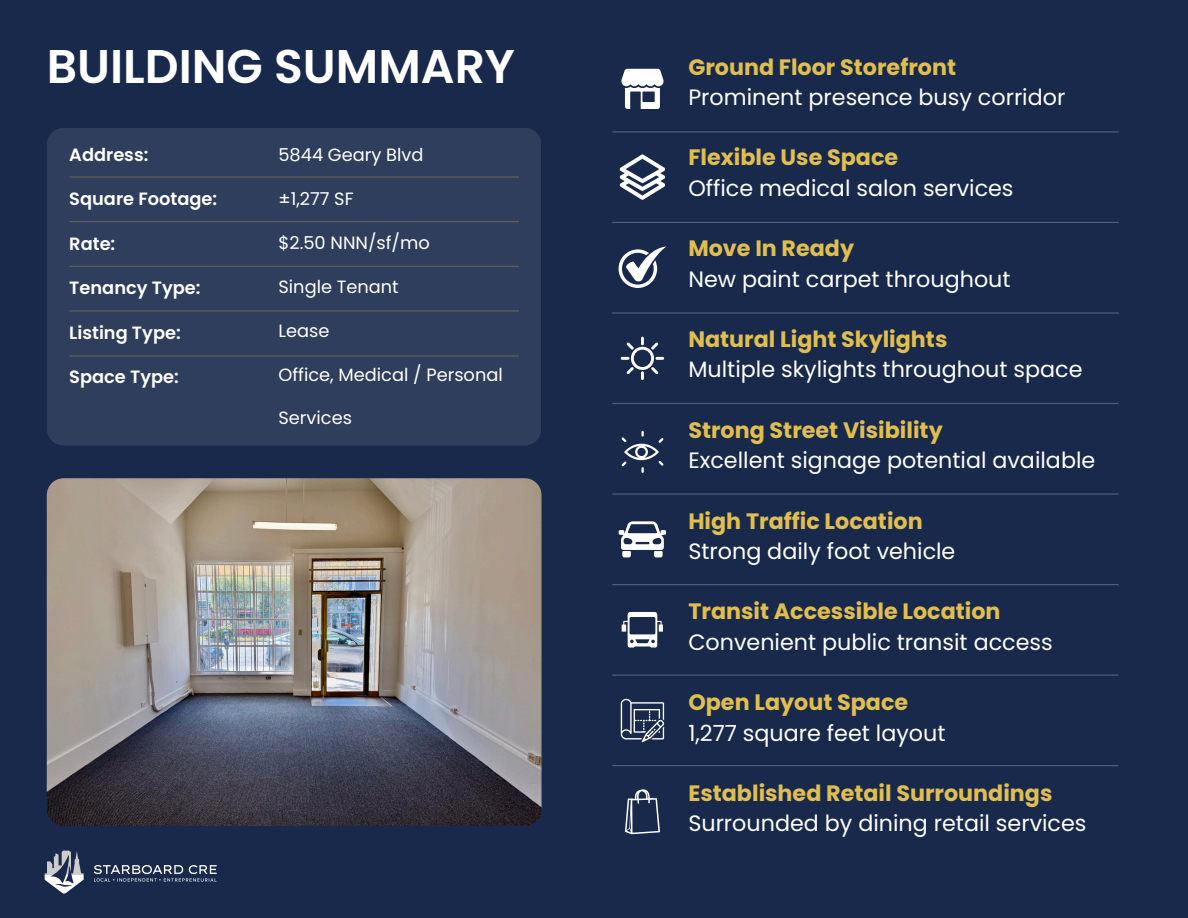
<style>
.page{position:relative;width:1188px;height:918px;background:#18294c}
.page>*{position:absolute;margin:0;border:0;box-sizing:border-box;transform-origin:0 0}
.t1{font:600 47.25px "Poppins";color:#fff}
.t2{font:22.2px "Poppins";color:#fff}
.t3{font:700 22.2px "Poppins";color:#e0be4f}
.t4{font:17.85px "Poppins";color:#fff}
.t5{font:600 17.85px "Poppins";color:#fff}
</style>
<div class="page">
<svg style="left:45px;top:851px;width:39px;height:43px"></svg>
<svg style="left:94px;top:865px;width:123px;height:17px"></svg>
<div style="left:47px;top:128px;width:494px;height:318px;background:#2f3e5c"></div>
<hr style="left:69px;top:176px;width:450px;height:2px;background:#e0be4f">
<hr style="left:69px;top:221px;width:450px;height:1px;background:#e0be4f">
<hr style="left:69px;top:266px;width:450px;height:1px;background:#e0be4f">
<hr style="left:69px;top:310px;width:450px;height:2px;background:#e0be4f">
<hr style="left:69px;top:355px;width:450px;height:2px;background:#e0be4f">
<hr style="left:612px;top:131px;width:507px;height:2px;background:#fff">
<hr style="left:612px;top:222px;width:507px;height:1px;background:#fff">
<hr style="left:612px;top:312px;width:507px;height:2px;background:#fff">
<hr style="left:612px;top:403px;width:507px;height:1px;background:#fff">
<hr style="left:612px;top:493px;width:507px;height:2px;background:#fff">
<hr style="left:612px;top:584px;width:507px;height:1px;background:#fff">
<hr style="left:612px;top:675px;width:507px;height:1px;background:#fff">
<hr style="left:612px;top:765px;width:507px;height:1px;background:#fff">
<svg style="left:622px;top:431px;width:41px;height:42px"></svg>
<svg style="left:622px;top:612px;width:41px;height:35px"></svg>
<svg style="left:621px;top:69px;width:42px;height:40px"></svg>
<svg style="left:620px;top:154px;width:45px;height:45px"></svg>
<svg style="left:619px;top:247px;width:47px;height:41px"></svg>
<svg style="left:621px;top:337px;width:43px;height:43px"></svg>
<svg style="left:619px;top:521px;width:47px;height:36px"></svg>
<svg style="left:621px;top:699px;width:43px;height:43px"></svg>
<svg style="left:625px;top:789px;width:35px;height:45px"></svg>
<img style="left:47px;top:478px;width:495px;height:348px;border-radius:17px">
<h1 class="t1" style="left:47px;top:34px;width:470px">BUILDING SUMMARY</h1>
<p class="t5" style="left:69px;top:142px;width:81px">Address:</p>
<p class="t5" style="left:69px;top:187px;width:149px">Square Footage:</p>
<p class="t5" style="left:69px;top:231px;width:48px">Rate:</p>
<p class="t5" style="left:69px;top:276px;width:133px">Tenancy Type:</p>
<p class="t5" style="left:69px;top:320px;width:113px">Listing Type:</p>
<p class="t5" style="left:69px;top:364px;width:111px">Space Type:</p>
<p class="t4" style="left:278px;top:142px;width:146px">5844 Geary Blvd</p>
<p class="t4" style="left:278px;top:186px;width:77px">±1,277 SF</p>
<p class="t4" style="left:278px;top:230px;width:153px">$2.50 NNN/sf/mo</p>
<p class="t4" style="left:278px;top:274px;width:122px">Single Tenant</p>
<p class="t4" style="left:278px;top:318px;width:53px">Lease</p>
<p class="t4" style="left:278px;top:362px;width:226px">Office, Medical / Personal</p>
<p class="t4" style="left:278px;top:406px;width:75px">Services</p>
<p class="t3" style="left:688px;top:51px;width:269px">Ground Floor Storefront</p>
<p class="t2" style="left:688px;top:82px;width:378px">Prominent presence busy corridor</p>
<p class="t3" style="left:688px;top:142px;width:211px">Flexible Use Space</p>
<p class="t2" style="left:688px;top:172px;width:327px">Office medical salon services</p>
<p class="t3" style="left:688px;top:233px;width:167px">Move In Ready</p>
<p class="t2" style="left:688px;top:263px;width:324px">New paint carpet throughout</p>
<p class="t3" style="left:688px;top:324px;width:261px">Natural Light Skylights</p>
<p class="t2" style="left:688px;top:354px;width:396px">Multiple skylights throughout space</p>
<p class="t3" style="left:688px;top:415px;width:256px">Strong Street Visibility</p>
<p class="t2" style="left:688px;top:445px;width:408px">Excellent signage potential available</p>
<p class="t3" style="left:688px;top:505px;width:236px">High Traffic Location</p>
<p class="t2" style="left:688px;top:536px;width:269px">Strong daily foot vehicle</p>
<p class="t3" style="left:688px;top:596px;width:314px">Transit Accessible Location</p>
<p class="t2" style="left:688px;top:626px;width:366px">Convenient public transit access</p>
<p class="t3" style="left:688px;top:687px;width:221px">Open Layout Space</p>
<p class="t2" style="left:688px;top:717px;width:259px">1,277 square feet layout</p>
<p class="t3" style="left:688px;top:778px;width:366px">Established Retail Surroundings</p>
<p class="t2" style="left:688px;top:808px;width:400px">Surrounded by dining retail services</p>
</div>
